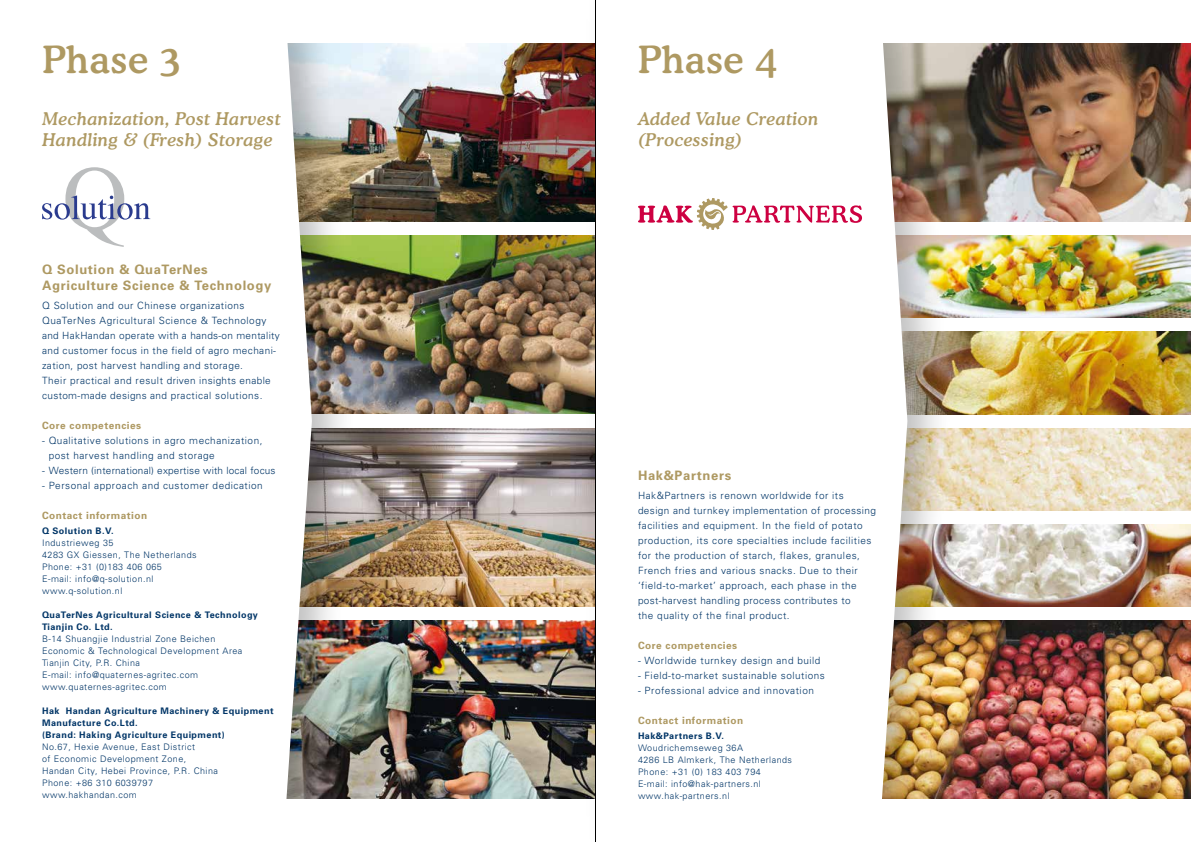
<style>
.page{position:relative;width:1191px;height:842px;background:#fff}
.page>*{position:absolute;margin:0;border:0;box-sizing:border-box;transform-origin:0 0}
.t1{font:500 37.5px "Cooper BT";letter-spacing:.02em;color:#ae9962}
.t2{font:italic 500 17.5px/21px "Cooper BT";letter-spacing:.02em;color:#ae9962}
.t3{font:700 13px/15.6px "Univers";letter-spacing:.05em;color:#ae9962}
.t4{font:300 10px/15px "Univers";letter-spacing:.05em;color:#003567}
.t5{font:700 10px "Univers";letter-spacing:.05em;color:#ae9962}
.t6{font:300 10px "Univers";letter-spacing:.02em;color:#003567}
.t7{font:300 9px/12px "Univers";letter-spacing:.05em;color:#003567}
.t8{font:700 9px/12px "Univers";letter-spacing:.05em;color:#003567}
</style>
<div class="page">
<img style="left:952px;top:621px;width:239px;height:178px">
<img style="left:952px;top:235px;width:239px;height:82px">
<img style="left:952px;top:428px;width:239px;height:82px">
<img style="left:952px;top:332px;width:239px;height:82px">
<img style="left:952px;top:525px;width:239px;height:82px">
<img style="left:952px;top:43px;width:239px;height:178px">
<img style="left:357px;top:235px;width:227px;height:179px">
<img style="left:357px;top:428px;width:227px;height:179px">
<img style="left:357px;top:621px;width:227px;height:178px">
<img style="left:357px;top:43px;width:227px;height:178px">
<div style="left:0;top:0;width:357px;height:842px;background:#000;opacity:.25"></div>
<svg style="left:0;top:43px;width:312px;height:756px"></svg>
<div style="left:0;top:0;width:595px;height:43px;background:#fff"></div>
<div style="left:0;top:799px;width:595px;height:43px;background:#fff"></div>
<div style="left:584px;top:0;width:368px;height:842px;background:#000;opacity:.25"></div>
<svg style="left:596px;top:43px;width:311px;height:756px"></svg>
<div style="left:595px;top:0;width:596px;height:43px;background:#fff"></div>
<div style="left:595px;top:799px;width:596px;height:43px;background:#fff"></div>
<svg style="left:638px;top:198px;width:224px;height:32px"></svg>
<svg style="left:42px;top:167px;width:108px;height:80px"></svg>
<hr style="left:595px;top:0;width:1px;height:842px;background:#000">
<h1 class="t1" style="left:43px;top:36px;width:140px">Phase 3</h1>
<h1 class="t1" style="left:638px;top:36px;width:140px">Phase 4</h1>
<h2 class="t2" style="left:638px;top:108px;width:182px">Added Value Creation (Processing)</h2>
<h2 class="t2" style="left:43px;top:108px;width:240px">Mechanization, Post Harvest<br>Handling &amp; (Fresh) Storage</h2>
<h3 class="t3" style="left:42px;top:261px;width:231px">Q Solution &amp; QuaTerNes<br>Agriculture Science &amp; Technology</h3>
<p class="t4" style="left:42px;top:298px;width:239px">Q Solution and our Chinese organizations QuaTerNes Agricultural Science &amp; Technology and HakHandan operate with a hands-on mentality and customer focus in the field of agro mechani&shy;zation, post harvest handling and storage.<br>Their practical and result driven insights enable custom-made designs and practical solutions.</p>
<p class="t5" style="left:42px;top:419px;width:101px">Core competencies</p>
<p class="t4" style="left:49px;top:433px;width:215px;text-indent:-7px">- Qualitative solutions in agro mechanization, post harvest handling and storage</p>
<p class="t6" style="left:42px;top:464px;width:235px">- Western (international) expertise with local focus</p>
<p class="t4" style="left:42px;top:478px;width:222px">- Personal approach and customer dedication</p>
<p class="t5" style="left:42px;top:509px;width:107px">Contact information</p>
<p class="t8" style="left:42px;top:524px;width:73px">Q Solution B.V.</p>
<p class="t7" style="left:42px;top:536px;width:156px">Industrieweg 35<br>4283 GX Giessen, The Netherlands<br>Phone: +31 (0)183 406 065<br>E-mail: info@q-solution.nl www.q-solution.nl</p>
<p class="t8" style="left:42px;top:608px;width:217px">QuaTerNes Agricultural Science &amp; Technology<br>Tianjin Co. Ltd.</p>
<p class="t7" style="left:42px;top:632px;width:202px">B-14 Shuangjie Industrial Zone Beichen Economic &amp; Technological Development Area Tianjin City, P.R. China<br>E-mail: info@quaternes-agritec.com www.quaternes-agritec.com</p>
<p class="t8" style="left:42px;top:704px;width:233px">Hak Handan Agriculture Machinery &amp; Equipment<br>Manufacture Co.Ltd.<br>(Brand: Haking Agriculture Equipment)</p>
<p class="t7" style="left:42px;top:740px;width:177px">No.67, Hexie Avenue, East District<br>of Economic Development Zone,<br>Handan City, Hebei Province, P.R. China<br>Phone: +86 310 6039797 www.hakhandan.com</p>
<h3 class="t3" style="left:638px;top:467px;width:95px">Hak&amp;Partners</h3>
<p class="t4" style="left:638px;top:488px;width:239px">Hak&amp;Partners is renown worldwide for its design and turnkey implementation of processing facilities and equipment. In the field of potato production, its core specialties include facilities for the production of starch, flakes, granules, French fries and various snacks. Due to their ‘field-to-market’ approach, each phase in the post-harvest handling process contributes to<br>the quality of the final product.</p>
<p class="t5" style="left:638px;top:639px;width:101px">Core competencies</p>
<p class="t4" style="left:638px;top:653px;width:184px">- Worldwide turnkey design and build</p>
<p class="t4" style="left:638px;top:668px;width:188px">- Field-to-market sustainable solutions</p>
<p class="t4" style="left:638px;top:683px;width:177px">- Professional advice and innovation</p>
<p class="t5" style="left:638px;top:714px;width:107px">Contact information</p>
<p class="t8" style="left:638px;top:729px;width:87px">Hak&amp;Partners B.V.</p>
<p class="t7" style="left:638px;top:742px;width:156px">Woudrichemseweg 36A<br>4286 LB Almkerk, The Netherlands<br>Phone: +31 (0) 183 403 794<br>E-mail: info@hak-partners.nl www.hak-partners.nl</p>
</div>
